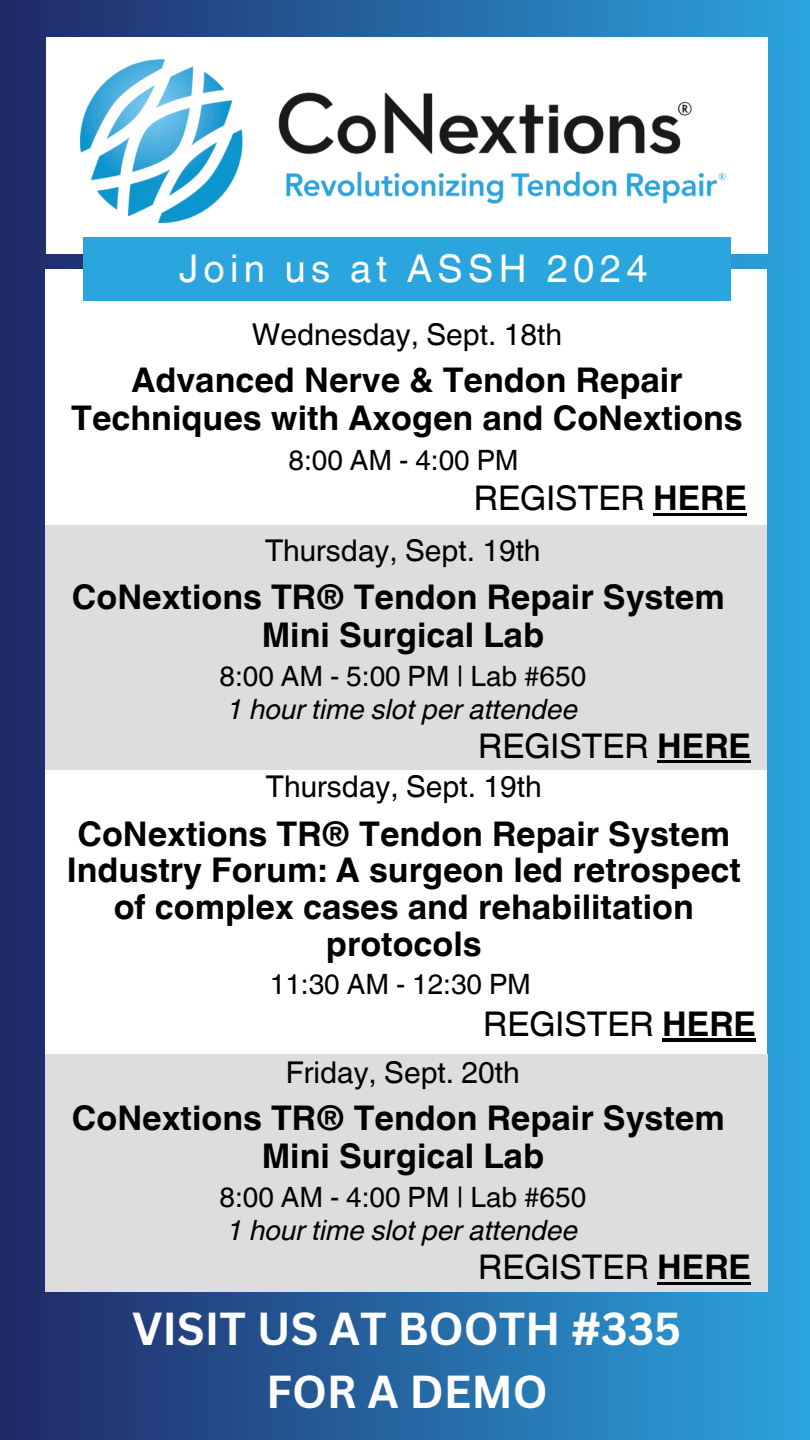
<style>
.page{position:relative;width:810px;height:1440px;background:#fff}
.page>*{position:absolute;margin:0;border:0;box-sizing:border-box;transform-origin:0 0}
.t1{font:700 45px/63px "Canva Sans";color:#fff;text-align:center}
.t2{font:38.3px "Helvetica World";letter-spacing:.135em;color:#fff}
.t3{font:700 34px/38.2px "Helvetica World";color:#000;text-align:center}
.t4{font:34px "Helvetica World";color:#000}
.t5{font:30px "Helvetica World";color:#000}
.t6{font:28px "Helvetica World";color:#000}
.t7{font:italic 28px "Helvetica World";color:#000}
.s1{font-weight:700}
</style>
<div class="page">
<div style="left:0;top:0;width:810px;height:1440px;background:linear-gradient(to right,#1f2766,#2da5dd)"></div>
<div style="left:45px;top:269px;width:721px;height:831px;background:#fff"></div>
<div style="left:45px;top:526px;width:721px;height:244px;background:#ddd"></div>
<div style="left:45px;top:1054px;width:722px;height:238px;background:#ddd"></div>
<div style="left:46px;top:37px;width:722px;height:216px;background:#fff"></div>
<div style="left:83px;top:237px;width:648px;height:64px;background:#2ba5de"></div>
<img style="left:80px;top:60px;width:645px;height:162px">
<hr style="left:653px;top:513px;width:94px;height:3px;background:#000">
<hr style="left:657px;top:760px;width:94px;height:3px;background:#000">
<hr style="left:662px;top:1038px;width:94px;height:4px;background:#000">
<hr style="left:657px;top:1282px;width:94px;height:3px;background:#000">
<h2 class="t2" style="left:179px;top:246px;width:470px">Join us at ASSH 2024</h2>
<p class="t5" style="left:252px;top:316px;width:311px">Wednesday, Sept. 18th</p>
<h3 class="t3" style="left:71px;top:357px;width:673px">Advanced Nerve &amp; Tendon Repair<br>Techniques with Axogen and CoNextions</h3>
<p class="t6" style="left:289px;top:444px;width:232px">8:00 AM - 4:00 PM</p>
<p class="t4" style="left:474px;top:478px;width:275px">REGISTER <span class="s1">HERE</span></p>
<p class="t5" style="left:265px;top:533px;width:277px">Thursday, Sept. 19th</p>
<p class="t3" style="left:72px;top:574px;width:654px">CoNextions TR® Tendon Repair System<br>Mini Surgical Lab</p>
<p class="t6" style="left:220px;top:660px;width:368px">8:00 AM - 5:00 PM | Lab #650</p>
<h3 class="t7" style="left:228px;top:686px;width:352px">1 hour time slot per attendee</h3>
<h4 class="t4" style="left:478px;top:726px;width:275px">REGISTER <span class="s1">HERE</span></h4>
<p class="t5" style="left:266px;top:769px;width:277px">Thursday, Sept. 19th</p>
<h3 class="t3" style="left:67px;top:812px;width:676px;line-height:36.7px">CoNextions TR® Tendon Repair System<br>Industry Forum: A surgeon led retrospect of complex cases and rehabilitation protocols</h3>
<h4 class="t6" style="left:270px;top:968px;width:263px">11:30 AM - 12:30 PM</h4>
<h4 class="t4" style="left:483px;top:1004px;width:274px">REGISTER <span class="s1">HERE</span></h4>
<p class="t5" style="left:286px;top:1055px;width:235px">Friday, Sept. 20th</p>
<h3 class="t3" style="left:72px;top:1096px;width:654px">CoNextions TR® Tendon Repair System<br>Mini Surgical Lab</h3>
<p class="t6" style="left:220px;top:1181px;width:368px">8:00 AM - 4:00 PM | Lab #650</p>
<p class="t7" style="left:228px;top:1208px;width:352px">1 hour time slot per attendee</p>
<p class="t4" style="left:478px;top:1248px;width:275px">REGISTER <span class="s1">HERE</span></p>
<h1 class="t1" style="left:132px;top:1296px;width:551px">VISIT US AT BOOTH #335<br>FOR A DEMO</h1>
</div>
